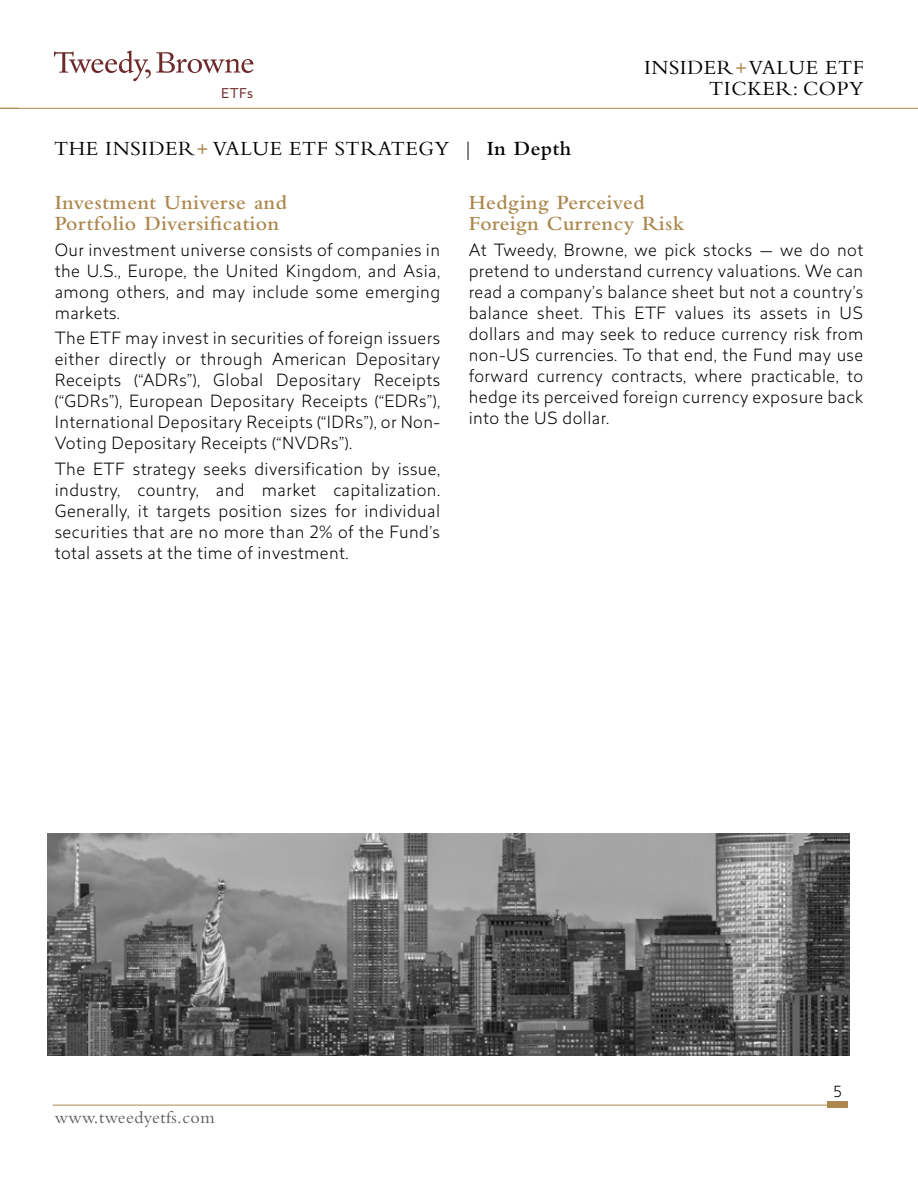
<style>
.page{position:relative;width:918px;height:1188px;background:#fff}
.page>*{position:absolute;margin:0;border:0;box-sizing:border-box;transform-origin:0 0}
.t1{font:600 21px/21.6px "Bembo Std";letter-spacing:.025em;color:#ac884e}
.t2{font:21px/21px "Bembo Std";letter-spacing:.025em;color:#000;text-align:right}
.t3{font:18px "Bembo Std";letter-spacing:.025em;color:#58595b}
.t4{font:300 16.5px/21px "Revisal";letter-spacing:.025em;color:#000;text-align:justify}
.t5{font:300 15px "Revisal";color:#000}
.t6{font:13.2px "Revisal";color:#6f292a}
.s1{font-weight:600;color:#ac884e}
.s2{font-weight:600}
</style>
<div class="page">
<hr style="left:0;top:108px;width:918px;height:1px;background:#ac884e">
<svg style="left:54px;top:50px;width:200px;height:31px"></svg>
<hr style="left:53px;top:1105px;width:775px;height:1px;background:#ac884e">
<div style="left:828px;top:1102px;width:20px;height:6px;background:#ac884e"></div>
<img style="left:48px;top:834px;width:802px;height:221px">
<p class="t6" style="left:221px;top:84px;width:33px">ETFs</p>
<p class="t2" style="left:644px;top:56px;width:221px">INSIDER<span class="s1">+</span>VALUE ETF<br>TICKER: COPY</p>
<p class="t2" style="left:54px;top:137px;width:519px">THE INSIDER<span class="s1">+</span> VALUE ETF STRATEGY | <span class="s2">In Depth</span></p>
<p class="t1" style="left:469px;top:192px;width:217px">Hedging Perceived<br>Foreign Currency Risk</p>
<p class="t4" style="left:469px;top:239px;width:396px">At Tweedy, Browne, we pick stocks — we do not pretend to understand currency valuations. We can read a company’s balance sheet but not a country’s balance sheet. This ETF values its assets in US dollars and may seek to reduce currency risk from non-US currencies. To that end, the Fund may use forward currency contracts, where practicable, to hedge its perceived foreign currency exposure back into the US dollar.</p>
<p class="t1" style="left:55px;top:192px;width:234px">Investment Universe and<br>Portfolio Diversification</p>
<p class="t4" style="left:55px;top:239px;width:387px">Our investment universe consists of companies in the U.S., Europe, the United Kingdom, and Asia, among others, and may include some emerging markets.</p>
<p class="t4" style="left:55px;top:327px;width:387px">The ETF may invest in securities of foreign issuers either directly or through American Depositary Receipts (“ADRs”), Global Depositary Receipts (“GDRs”), European Depositary Receipts (“EDRs”), International Depositary Receipts (“IDRs”), or Non-Voting Depositary Receipts (“NVDRs”).</p>
<p class="t4" style="left:55px;top:458px;width:387px">The ETF strategy seeks diversification by issue, industry, country, and market capitalization.<br>Generally, it targets position sizes for individual securities that are no more than 2% of the Fund’s total assets at the time of investment.</p>
<p class="t3" style="left:55px;top:1107px;width:161px">www.tweedyetfs.com</p>
<p class="t5" style="left:833px;top:1081px;width:10px">5</p>
</div>
